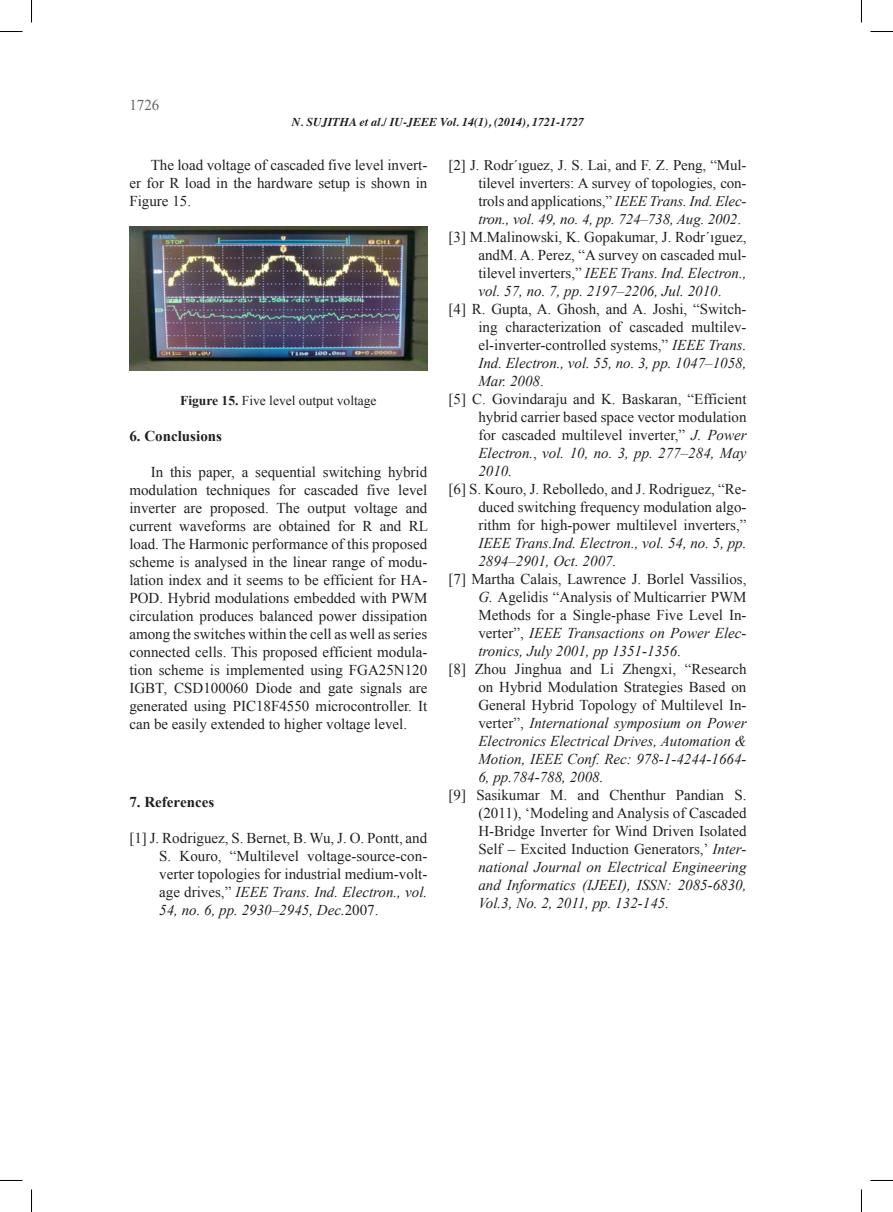
<style>
.page{position:relative;width:893px;height:1212px;background:#fff}
.page>*{position:absolute;margin:0;border:0;box-sizing:border-box;transform-origin:0 0}
.t1{font:15px/18px "Times New Roman";color:#231f20;text-align:justify}
.t2{font:italic 15px/18px "Times New Roman";color:#231f20}
.t3{font:700 15px "Times New Roman";color:#231f20}
.t4{font:15px "Times New Roman";color:#636366}
.t5{font:14.7px/18px "Times New Roman";letter-spacing:-.01em;color:#231f20;text-align:justify}
.t6{font:13.5px "Times New Roman";color:#231f20}
.t7{font:italic 700 12px "Times";color:#231f20}
.s1{font-weight:700}
.s2{font-style:italic}
.s3{font-style:normal}
</style>
<div class="page">
<img style="left:129px;top:227px;width:298px;height:144px">
<svg style="left:0;top:31px;width:22px;height:1px"></svg>
<svg style="left:870px;top:31px;width:22px;height:1px"></svg>
<svg style="left:31px;top:0;width:1px;height:22px"></svg>
<svg style="left:31px;top:1189px;width:1px;height:22px"></svg>
<p class="t4" style="left:129px;top:95px;width:31px">1726</p>
<p class="t7" style="left:291px;top:110px;width:294px">N. SUJITHA et al./ IU-JEEE Vol. 14(1), (2014), 1721-1727</p>
<p class="t1" style="left:129px;top:155px;width:299px;text-indent:21px">The load voltage of cascaded five level invert&shy;er for R load in the hardware setup is shown in Figure 15.</p>
<p class="t6" style="left:180px;top:391px;width:198px"><span class="s1">Figure 15.</span> Five level output voltage</p>
<p class="t3" style="left:129px;top:425px;width:94px">6. Conclusions</p>
<p class="t1" style="left:129px;top:463px;width:300px;text-indent:21px">In this paper, a sequential switching hybrid modulation techniques for cascaded five level inverter are proposed. The output voltage and current waveforms are obtained for R and RL load. The Harmonic performance of this proposed scheme is analysed in the linear range of modu&shy;lation index and it seems to be efficient for HA-POD. Hybrid modulations embedded with PWM circulation produces balanced power dissipation among the switches within the cell as well as series connected cells. This proposed efficient modula&shy;tion scheme is implemented using FGA25N120<br>IGBT, CSD100060 Diode and gate signals are generated using PIC18F4550 microcontroller. It can be easily extended to higher voltage level.</p>
<p class="t3" style="left:129px;top:791px;width:86px">7. References</p>
<p class="t1" style="left:159px;top:828px;width:269px;text-indent:-30px">[1] J. Rodriguez, S. Bernet, B. Wu, J. O. Pontt, and S. Kouro, “Multilevel voltage-source-con&shy;verter topologies for industrial medium-volt&shy;age drives,” <span class="s2">IEEE Trans. Ind. Electron., vol.<br>54, no. 6, pp. 2930–2945, Dec.</span>2007.</p>
<p class="t5" style="left:478px;top:155px;width:269px;text-indent:-30px">[2] J. Rodr´ıguez, J. S. Lai, and F. Z. Peng, “Mul&shy;tilevel inverters: A survey of topologies, con&shy;trols and applications,” <span class="s2">IEEE Trans. Ind. Elec&shy;tron., vol. 49, no. 4, pp. 724–738, Aug. 2002</span>.</p>
<p class="t1" style="left:448px;top:227px;width:299px">[3] M.Malinowski, K. Gopakumar, J. Rodr´ıguez,</p>
<p class="t1" style="left:478px;top:245px;width:269px">andM. A. Perez, “A survey on cascaded mul-</p>
<p class="t2" style="left:478px;top:263px;width:269px"><span class="s3">tilevel inverters,”</span> IEEE Trans. Ind. Electron.,</p>
<p class="t2" style="left:478px;top:281px;width:244px">vol. 57, no. 7, pp. 2197–2206, Jul. 2010<span class="s3">.</span></p>
<p class="t1" style="left:448px;top:299px;width:299px">[4] R. Gupta, A. Ghosh, and A. Joshi, “Switch-</p>
<p class="t1" style="left:478px;top:317px;width:269px">ing characterization of cascaded multilev-</p>
<p class="t1" style="left:478px;top:335px;width:269px">el-inverter-controlled systems,” <span class="s2">IEEE Trans.</span></p>
<p class="t2" style="left:478px;top:353px;width:269px">Ind. Electron., vol. 55, no. 3, pp. 1047–1058,</p>
<p class="t2" style="left:478px;top:371px;width:67px">Mar. 2008<span class="s3">.</span></p>
<p class="t1" style="left:448px;top:389px;width:299px">[5] C. Govindaraju and K. Baskaran, “Efficient</p>
<p class="t1" style="left:478px;top:407px;width:269px">hybrid carrier based space vector modulation</p>
<p class="t1" style="left:478px;top:425px;width:269px">for cascaded multilevel inverter,” <span class="s2">J. Power</span></p>
<p class="t2" style="left:478px;top:443px;width:269px">Electron.<span class="s3">,</span> vol. 10, no. 3, pp. 277–284, May</p>
<p class="t2" style="left:478px;top:461px;width:35px">2010.</p>
<p class="t1" style="left:478px;top:479px;width:269px;text-indent:-30px">[6] S. Kouro, J. Rebolledo, and J. Rodriguez, “Re&shy;duced switching frequency modulation algo&shy;rithm for high-power multilevel inverters,”</p>
<p class="t2" style="left:478px;top:533px;width:269px">IEEE Trans.Ind. Electron., vol. 54, no. 5, pp.<br>2894–2901, Oct. 2007.</p>
<p class="t1" style="left:448px;top:569px;width:299px">[7] Martha Calais, Lawrence J. Borlel Vassilios,</p>
<p class="t1" style="left:478px;top:587px;width:269px"><span class="s2">G.</span> Agelidis “Analysis of Multicarrier PWM</p>
<p class="t1" style="left:478px;top:605px;width:269px">Methods for a Single-phase Five Level In-</p>
<p class="t2" style="left:478px;top:623px;width:269px"><span class="s3">verter”,</span> IEEE Transactions on Power Elec-</p>
<p class="t2" style="left:478px;top:641px;width:204px">tronics, July 2001, pp 1351-1356<span class="s3">.</span></p>
<p class="t1" style="left:448px;top:659px;width:299px">[8] Zhou Jinghua and Li Zhengxi, “Research</p>
<p class="t1" style="left:478px;top:677px;width:269px">on Hybrid Modulation Strategies Based on</p>
<p class="t1" style="left:478px;top:695px;width:269px">General Hybrid Topology of Multilevel In-</p>
<p class="t2" style="left:478px;top:713px;width:269px"><span class="s3">verter”,</span> International symposium on Power</p>
<p class="t2" style="left:478px;top:731px;width:269px">Electronics Electrical Drives, Automation &amp;</p>
<p class="t2" style="left:478px;top:749px;width:269px">Motion, IEEE Conf. Rec: 978-1-4244-1664-</p>
<p class="t2" style="left:478px;top:767px;width:126px">6, pp.784-788, 2008.</p>
<p class="t1" style="left:478px;top:785px;width:269px;text-indent:-30px">[9] Sasikumar M. and Chenthur Pandian S. (2011), ‘Modeling and Analysis of Cascaded H-Bridge Inverter for Wind Driven Isolated Self – Excited Induction Generators,’ <span class="s2">Inter&shy;national Journal on Electrical Engineering and Informatics (IJEEI), ISSN: 2085-6830, Vol.3, No. 2, 2011, pp. 132-145.</span></p>
</div>
